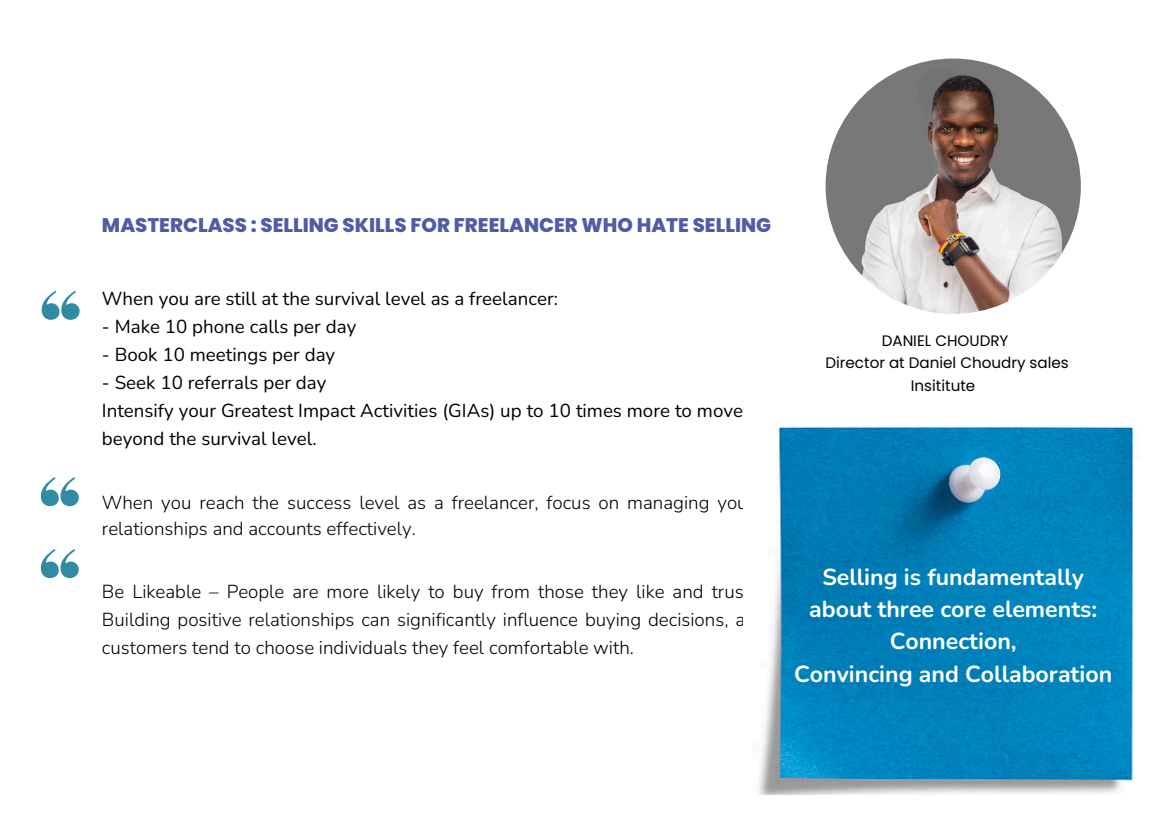
<style>
.page{position:relative;width:1163px;height:820px;background:#fff}
.page>*{position:absolute;margin:0;border:0;box-sizing:border-box;transform-origin:0 0}
.t1{font:700 23.12px/32.4px "Nunito";color:#fff;text-align:center}
.t2{font:800 19.69px "Poppins";color:#505ca4}
.t3{font:300 18.75px/28.1px "Nunito";color:#000;text-align:justify}
.t4{font:18.75px/28.1px "Nunito";color:#000}
.t5{font:15.12px/22.5px "Poppins";color:#000;text-align:center}
</style>
<div class="page">
<img style="left:825px;top:58px;width:255px;height:256px;border-radius:50%">
<svg style="left:42px;top:291px;width:38px;height:29px"></svg>
<svg style="left:41px;top:477px;width:38px;height:29px"></svg>
<svg style="left:41px;top:549px;width:38px;height:29px"></svg>
<img style="left:758px;top:426px;width:377px;height:368px">
<h1 class="t2" style="left:102px;top:211px;width:670px">MASTERCLASS : SELLING SKILLS FOR FREELANCER WHO HATE SELLING</h1>
<h3 class="t4" style="left:102px;top:284px;width:457px">When you are still at the survival level as a freelancer:</h3>
<h3 class="t4" style="left:102px;top:312px;width:256px">- Make 10 phone calls per day</h3>
<h3 class="t4" style="left:102px;top:340px;width:235px">- Book 10 meetings per day</h3>
<h3 class="t4" style="left:102px;top:368px;width:642px">- Seek 10 referrals per day<br>Intensify your Greatest Impact Activities (GIAs) up to 10 times more to move beyond the survival level.</h3>
<p class="t3" style="left:102px;top:489px;width:653px;line-height:26.2px">When you reach the success level as a freelancer, focus on managing your relationships and accounts effectively.</p>
<h2 class="t3" style="left:102px;top:577px;width:653px">Be Likeable – People are more likely to buy from those they like and trust.<br>Building positive relationships can significantly influence buying decisions, as customers tend to choose individuals they feel comfortable with.</h2>
<p class="t5" style="left:881px;top:329px;width:128px">DANIEL CHOUDRY</p>
<p class="t5" style="left:825px;top:352px;width:245px">Director at Daniel Choudry sales<br>Insititute</p>
<h3 class="t1" style="left:794px;top:560px;width:320px">Selling is fundamentally about three core elements:<br>Connection,<br>Convincing and Collaboration</h3>
</div>
